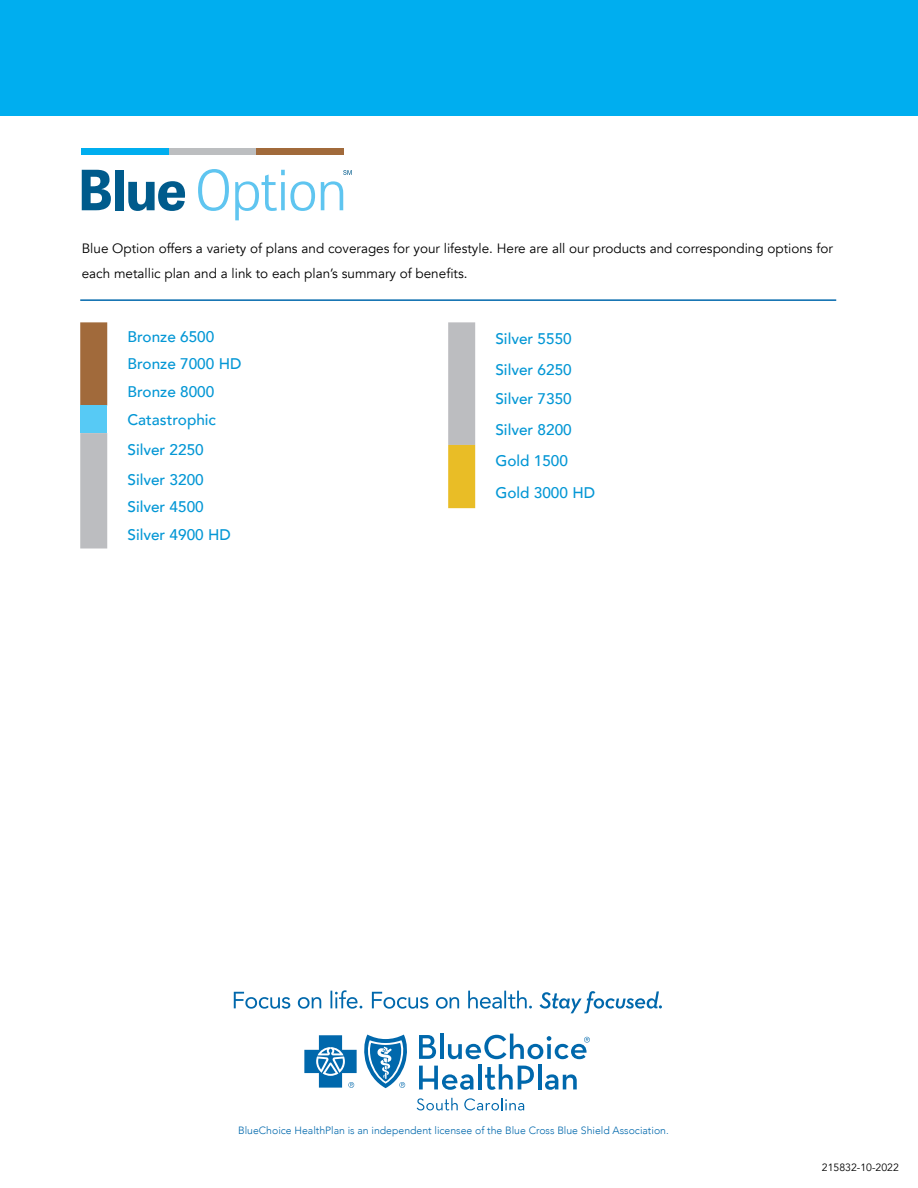
<style>
.page{position:relative;width:918px;height:1188px;background:#fff}
.page>*{position:absolute;margin:0;border:0;box-sizing:border-box;transform-origin:0 0}
.t1{font:500 15.3px "Avenir";color:#0497d5}
.t2{font:13.5px/25.5px "Avenir";color:#000}
.t3{font:300 10.5px "Avenir";color:#0068ac}
.t4{font:10.5px "Avenir";color:#000}
</style>
<div class="page">
<svg style="left:82px;top:170px;width:29px;height:40px"></svg>
<div style="left:115px;top:170px;width:9px;height:40px;background:#005b8c"></div>
<svg style="left:128px;top:181px;width:58px;height:30px"></svg>
<svg style="left:198px;top:169px;width:31px;height:42px"></svg>
<svg style="left:235px;top:170px;width:80px;height:50px"></svg>
<svg style="left:321px;top:181px;width:22px;height:29px"></svg>
<svg style="left:343px;top:170px;width:9px;height:5px"></svg>
<div style="left:169px;top:148px;width:87px;height:7px;background:#bcbec0"></div>
<div style="left:256px;top:148px;width:87px;height:7px;background:#a16a3b"></div>
<div style="left:82px;top:148px;width:87px;height:7px;background:#00aeef"></div>
<div style="left:80px;top:322px;width:27px;height:83px;background:#a16a3b"></div>
<div style="left:80px;top:405px;width:27px;height:28px;background:#57caf5"></div>
<div style="left:80px;top:433px;width:27px;height:116px;background:#bcbdc0"></div>
<hr style="left:80px;top:299px;width:756px;height:2px;background:#0068ac">
<svg style="left:448px;top:322px;width:27px;height:186px;background:#cbbd8c"></svg>
<svg style="left:304px;top:1035px;width:53px;height:53px"></svg>
<svg style="left:364px;top:1035px;width:43px;height:53px"></svg>
<svg style="left:417px;top:1098px;width:41px;height:12px"></svg>
<svg style="left:464px;top:1098px;width:60px;height:12px"></svg>
<svg style="left:419px;top:1034px;width:171px;height:56px"></svg>
<svg style="left:234px;top:990px;width:428px;height:23px"></svg>
<div style="left:0;top:0;width:918px;height:116px;background:#00aeef"></div>
<p class="t2" style="left:82px;top:235px;width:753px">Blue Option offers a variety of plans and coverages for your lifestyle. Here are all our products and corresponding options for each metallic plan and a link to each plan’s summary of benefits.</p>
<p class="t1" style="left:128px;top:323px;width:88px">Bronze 6500</p>
<p class="t1" style="left:128px;top:351px;width:115px">Bronze 7000 HD</p>
<p class="t1" style="left:128px;top:378px;width:88px">Bronze 8000</p>
<p class="t1" style="left:128px;top:406px;width:90px">Catastrophic</p>
<p class="t1" style="left:128px;top:436px;width:78px">Silver 2250</p>
<p class="t1" style="left:128px;top:466px;width:78px">Silver 3200</p>
<p class="t1" style="left:128px;top:494px;width:78px">Silver 4500</p>
<p class="t1" style="left:128px;top:522px;width:105px">Silver 4900 HD</p>
<p class="t1" style="left:495px;top:326px;width:78px">Silver 5550</p>
<p class="t1" style="left:495px;top:357px;width:78px">Silver 6250</p>
<p class="t1" style="left:495px;top:386px;width:78px">Silver 7350</p>
<p class="t1" style="left:495px;top:416px;width:78px">Silver 8200</p>
<p class="t1" style="left:495px;top:448px;width:74px">Gold 1500</p>
<p class="t1" style="left:495px;top:479px;width:101px">Gold 3000 HD</p>
<p class="t3" style="left:238px;top:1124px;width:432px">BlueChoice HealthPlan is an independent licensee of the Blue Cross Blue Shield Association.</p>
<p class="t4" style="left:822px;top:1161px;width:79px">215832-10-2022</p>
</div>
